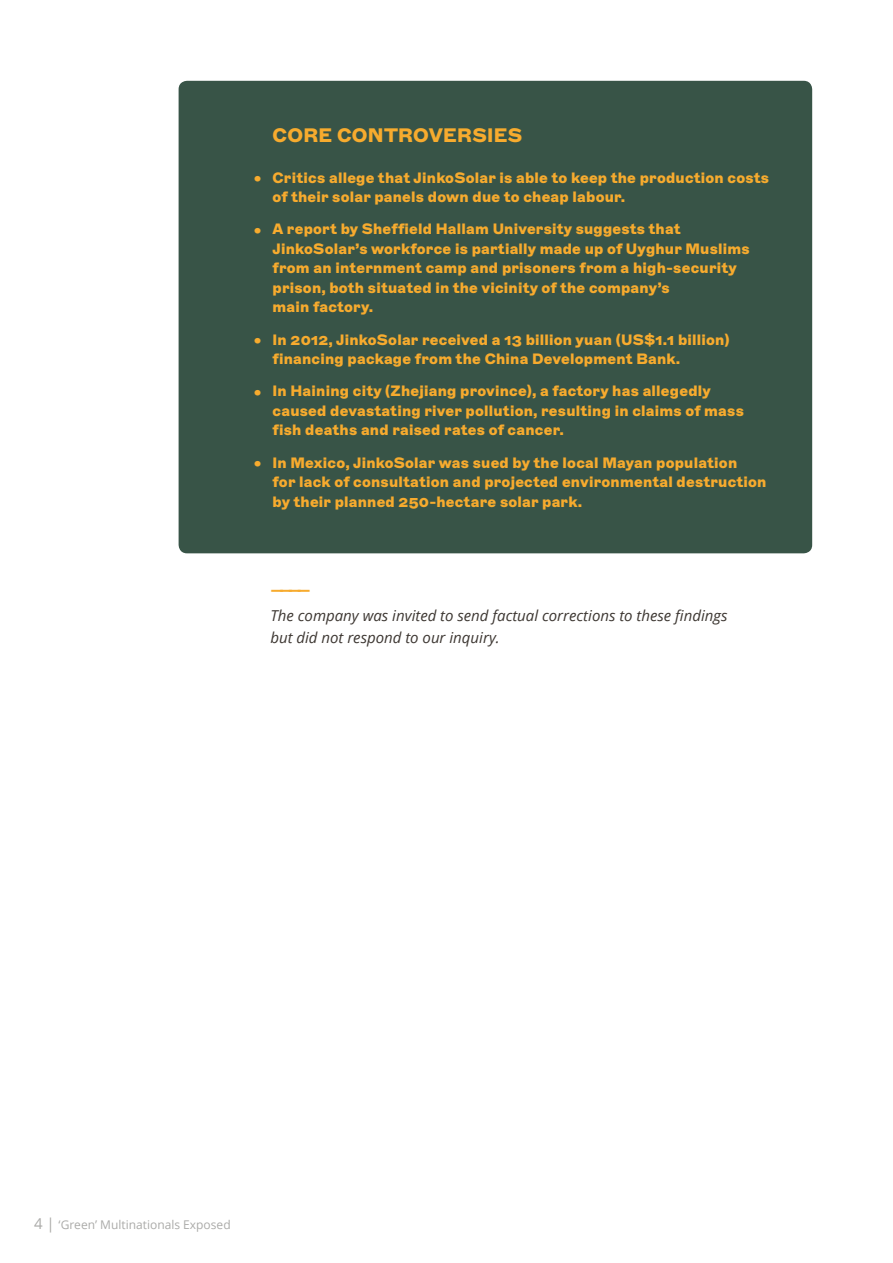
<style>
.page{position:relative;width:893px;height:1263px;background:#fff}
.page>*{position:absolute;margin:0;border:0;box-sizing:border-box;transform-origin:0 0}
.t1{font:900 19.5px "ABC Marfa";letter-spacing:.015em;color:#f7ab2e}
.t2{font:900 15px/19.5px "ABC Marfa";letter-spacing:.015em;color:#f7ab2e}
.t3{font:italic 15px/22.5px "Open Sans";color:#3d3732}
.t4{font:12px "Open Sans";color:#ababa9}
.s1{font-size:15px}
</style>
<div class="page">
<div style="left:179px;top:81px;width:633px;height:472px;background:#385447;border-radius:9px"></div>
<p class="t2" style="left:254px;top:169px;width:9px">•</p>
<p class="t2" style="left:254px;top:221px;width:9px">•</p>
<p class="t2" style="left:254px;top:331px;width:9px">•</p>
<p class="t2" style="left:254px;top:383px;width:9px">•</p>
<p class="t2" style="left:254px;top:454px;width:9px">•</p>
<h1 class="t1" style="left:273px;top:123px;width:251px">CORE CONTROVERSIES</h1>
<p class="t2" style="left:273px;top:168px;width:498px">Critics allege that JinkoSolar is able to keep the production costs of their solar panels down due to cheap labour.</p>
<p class="t2" style="left:273px;top:219px;width:479px">A report by Sheffield Hallam University suggests that JinkoSolar’s workforce is partially made up of Uyghur Muslims from an internment camp and prisoners from a high-security prison, both situated in the vicinity of the company’s<br>main factory.</p>
<p class="t2" style="left:273px;top:330px;width:458px">In 2012, JinkoSolar received a 13 billion yuan (US$1.1 billion) financing package from the China Development Bank.</p>
<p class="t2" style="left:273px;top:381px;width:473px">In Haining city (Zhejiang province), a factory has allegedly caused devastating river pollution, resulting in claims of mass fish deaths and raised rates of cancer.</p>
<p class="t2" style="left:273px;top:453px;width:495px">In Mexico, JinkoSolar was sued by the local Mayan population<br>for lack of consultation and projected environmental destruction by their planned 250-hectare solar park.</p>
<p class="t2" style="left:270px;top:580px;width:42px">————</p>
<p class="t3" style="left:270px;top:604px;width:458px">The company was invited to send factual corrections to these findings but did not respond to our inquiry.</p>
<p class="t4" style="left:34px;top:1216px;width:198px"><span class="s1">4 |</span> ‘Green’ Multinationals Exposed</p>
</div>
